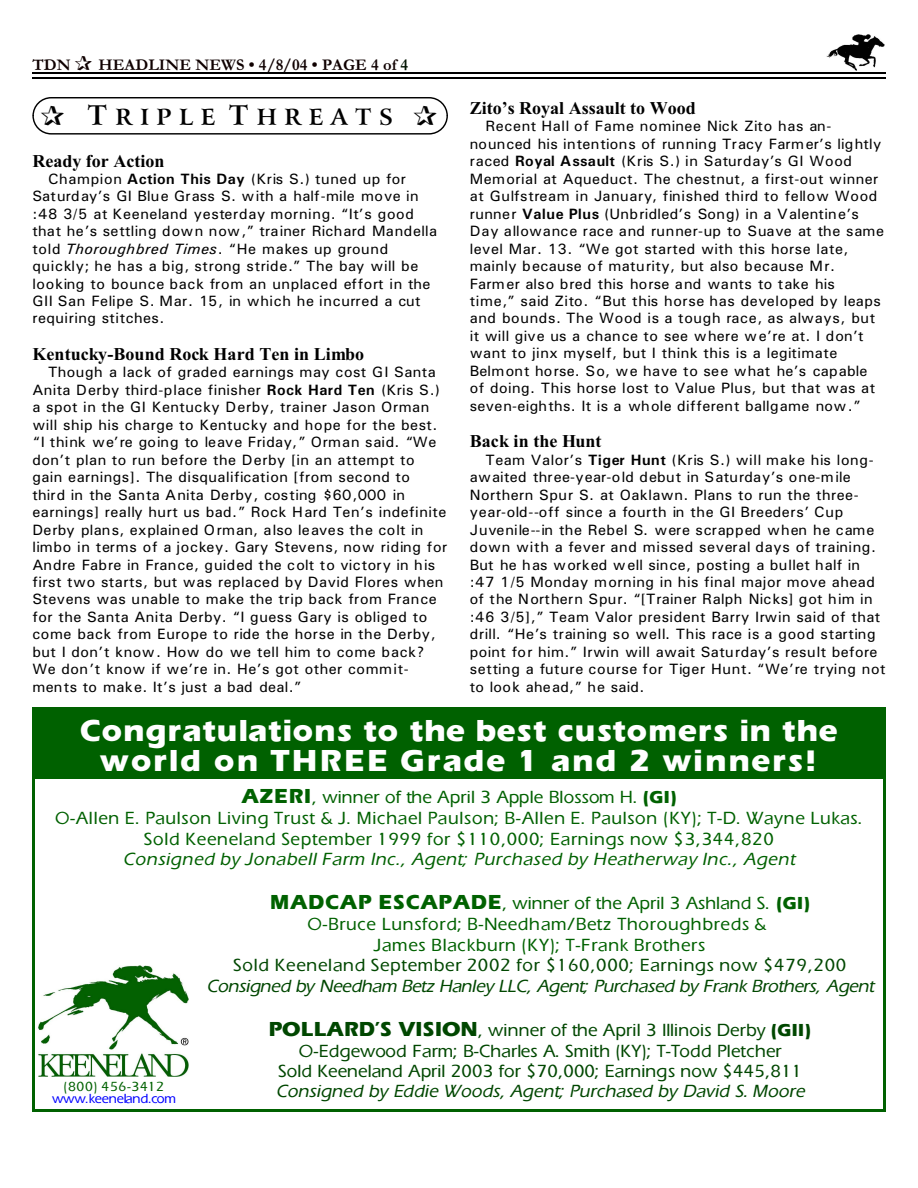
<style>
.page{position:relative;width:918px;height:1188px;background:#fff}
.page>*{position:absolute;margin:0;border:0;box-sizing:border-box;transform-origin:0 0}
.t1{font:900 31.35px/30.6px "Eraser";letter-spacing:.03em;color:#fff;text-align:center}
.t2{font:700 22.35px "Arrus BT";color:#000}
.t3{font:18px/20.9px "Eraser";letter-spacing:.035em;color:#006100;text-align:center}
.t4{font:18px/20.7px "Eraser";letter-spacing:.005em;color:#004700;text-align:center}
.t5{font:700 18px "Times New Roman";color:#000}
.t6{font:italic 18px "Eraser";letter-spacing:-.015em;color:#004700}
.t7{font:italic 18px "Eraser";letter-spacing:.035em;color:#006100}
.t8{font:18px "Eraser";letter-spacing:.035em;color:#004700}
.t9{font:italic 18px "Eraser";letter-spacing:.005em;color:#004700}
.t10{font:700 16.5px "Garamond";letter-spacing:.005em;color:#0f0000}
.t11{font:15px/17.4px "Univers";letter-spacing:.03em;color:#000}
.t12{font:13.5px "Eraser";letter-spacing:-.015em;color:#00f}
.t13{font:13.5px "Eraser";letter-spacing:.04em;color:#006100}
.s1{color:#001400}
.s2{font-size:27px}
.s3{font-weight:700}
.s4{font-style:italic}
.s5{font-weight:900;font-size:21px}
.s6{font-weight:900}
</style>
<div class="page">
<img style="left:826px;top:34px;width:59px;height:36px">
<hr style="left:32px;top:72px;width:853px;height:1px;background:#000">
<hr style="left:32px;top:77px;width:853px;height:2px;background:#000">
<div style="left:35px;top:710px;width:847px;height:69px;background:#006100"></div>
<img style="left:38px;top:965px;width:150px;height:111px">
<hr style="left:32px;top:707px;width:3px;height:405px;background:#006100">
<hr style="left:883px;top:707px;width:2px;height:405px;background:#006100">
<hr style="left:32px;top:707px;width:853px;height:3px;background:#006100">
<hr style="left:32px;top:1110px;width:853px;height:2px;background:#006100">
<div style="left:32px;top:97px;width:416px;height:38px;border:1px solid #000;border-radius:18px"></div>
<p class="t10" style="left:32px;top:59px;width:40px">TDN</p>
<p class="t10" style="left:98px;top:59px;width:311px">HEADLINE NEWS • 4/8/04 • PAGE 4 of <span class="s1">4</span></p>
<h2 class="t2" style="left:88px;top:108px;width:307px"><span class="s2">T</span> R I P L E <span class="s2">T</span> H R E A T S</h2>
<p class="t5" style="left:32px;top:154px;width:133px">Ready for Action</p>
<p class="t11" style="left:32px;top:171px;width:406px;text-indent:16px">Champion <span class="s3">Action This Day</span> (Kris S.) tuned up for Saturday’s GI Blue Grass S. with a half-mile move in :48 3/5 at Keeneland yesterday morning. “It’s good that he’s settling down now,” trainer Richard Mandella told <span class="s4">Thoroughbred Times</span>. “He makes up ground quickly; he has a big, strong stride.” The bay will be looking to bounce back from an unplaced effort in the GII San Felipe S. Mar. 15, in which he incurred a cut requiring stitches.</p>
<p class="t5" style="left:32px;top:348px;width:333px">Kentucky-Bound Rock Hard Ten in Limbo</p>
<p class="t11" style="left:32px;top:365px;width:417px;text-indent:16px">Though a lack of graded earnings may cost GI Santa Anita Derby third-place finisher <span class="s3">Rock Hard Ten</span> (Kris S.) a spot in the GI Kentucky Derby, trainer Jason Orman will ship his charge to Kentucky and hope for the best. “I think we’re going to leave Friday,” Orman said. “We don’t plan to run before the Derby [in an attempt to gain earnings]. The disqualification [from second to<br>third in the Santa Anita Derby, costing $60,000 in earnings] really hurt us bad.” Rock Hard Ten’s indefinite Derby plans, explained Orman, also leaves the colt in limbo in terms of a jockey. Gary Stevens, now riding for Andre Fabre in France, guided the colt to victory in his first two starts, but was replaced by David Flores when Stevens was unable to make the trip back from France for the Santa Anita Derby. “I guess Gary is obliged to come back from Europe to ride the horse in the Derby, but I don’t know. How do we tell him to come back?<br>We don’t know if we’re in. He’s got other commit&shy;ments to make. It’s just a bad deal.”</p>
<p class="t5" style="left:470px;top:102px;width:228px">Zito’s Royal Assault to Wood</p>
<p class="t11" style="left:470px;top:119px;width:416px;text-indent:16px">Recent Hall of Fame nominee Nick Zito has an&shy;nounced his intentions of running Tracy Farmer’s lightly raced <span class="s3">Royal Assault</span> (Kris S.) in Saturday’s GI Wood Memorial at Aqueduct. The chestnut, a first-out winner at Gulfstream in January, finished third to fellow Wood runner <span class="s3">Value Plus</span> (Unbridled’s Song) in a Valentine’s Day allowance race and runner-up to Suave at the same level Mar. 13. “We got started with this horse late, mainly because of maturity, but also because Mr.<br>Farmer also bred this horse and wants to take his<br>time,” said Zito. “But this horse has developed by leaps and bounds. The Wood is a tough race, as always, but it will give us a chance to see where we’re at. I don’t want to jinx myself, but I think this is a legitimate Belmont horse. So, we have to see what he’s capable of doing. This horse lost to Value Plus, but that was at seven-eighths. It is a whole different ballgame now.”</p>
<p class="t5" style="left:470px;top:435px;width:133px">Back in the Hunt</p>
<p class="t11" style="left:470px;top:452px;width:417px;text-indent:16px">Team Valor’s <span class="s3">Tiger Hunt</span> (Kris S.) will make his long&shy;awaited three-year-old debut in Saturday’s one-mile Northern Spur S. at Oaklawn. Plans to run the three&shy;year-old--off since a fourth in the GI Breeders’ Cup Juvenile--in the Rebel S. were scrapped when he came down with a fever and missed several days of training.<br>But he has worked well since, posting a bullet half in :47 1/5 Monday morning in his final major move ahead of the Northern Spur. “[Trainer Ralph Nicks] got him in :46 3/5],” Team Valor president Barry Irwin said of that drill. “He’s training so well. This race is a good starting point for him.” Irwin will await Saturday’s result before setting a future course for Tiger Hunt. “We’re trying not to look ahead,” he said.</p>
<h1 class="t1" style="left:80px;top:718px;width:759px">Congratulations to the best customers in the world on THREE Grade 1 and 2 winners!</h1>
<p class="t3" style="left:55px;top:789px;width:809px"><span class="s5">AZERI</span>, winner of the April 3 Apple Blossom H. <span class="s6">(GI)<br></span>O-Allen E. Paulson Living Trust &amp; J. Michael Paulson; B-Allen E. Paulson (KY); T-D. Wayne Lukas.<br>Sold Keeneland September 1999 for $110,000; Earnings now $3,344,820</p>
<p class="t7" style="left:123px;top:853px;width:674px">Consigned by Jonabell Farm Inc., Agent; Purchased by Heatherway Inc., Agent</p>
<p class="t3" style="left:270px;top:895px;width:542px"><span class="s5">MADCAP ESCAPADE</span>, winner of the April 3 Ashland S. <span class="s6">(GI)<br></span>O-Bruce Lunsford; B-Needham/Betz Thoroughbreds &amp;<br>James Blackburn (KY); T-Frank Brothers</p>
<p class="t8" style="left:233px;top:959px;width:615px">Sold Keeneland September 2002 for $160,000; Earnings now $479,200</p>
<p class="t6" style="left:206px;top:979px;width:669px">Consigned by Needham Betz Hanley LLC, Agent; Purchased by Frank Brothers, Agent</p>
<p class="t4" style="left:269px;top:1021px;width:544px"><span class="s5">POLLARD’S VISION</span>, winner of the April 3 Illinois Derby <span class="s6">(GII)<br></span>O-Edgewood Farm; B-Charles A. Smith (KY); T-Todd Pletcher<br>Sold Keeneland April 2003 for $70,000; Earnings now $445,811</p>
<p class="t9" style="left:276px;top:1085px;width:531px">Consigned by Eddie Woods, Agent; Purchased by David S. Moore</p>
<p class="t13" style="left:63px;top:1082px;width:102px">(800) 456-3412</p>
<p class="t12" style="left:52px;top:1093px;width:126px">www.keeneland.com</p>
</div>
